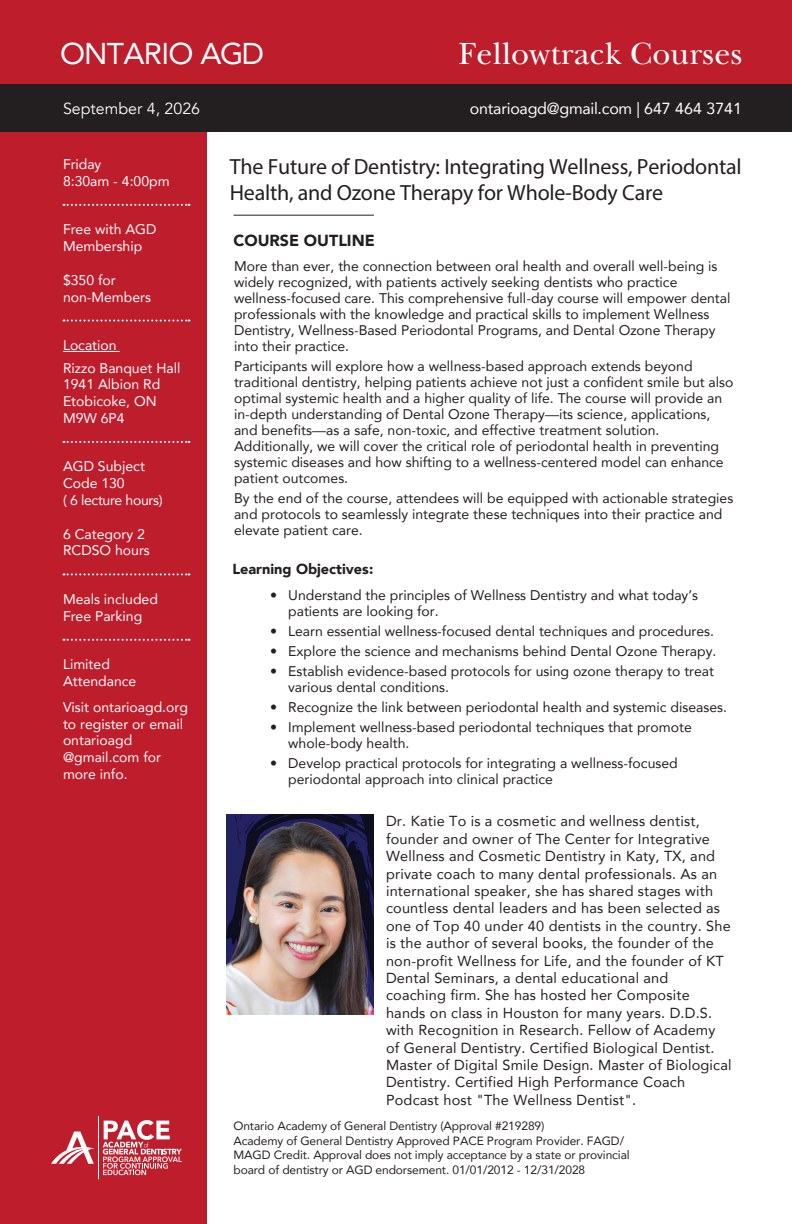
<style>
.page{position:relative;width:792px;height:1224px;background:#fff}
.page>*{position:absolute;margin:0;border:0;box-sizing:border-box;transform-origin:0 0}
.t1{font:32px "New Baskerville Std";letter-spacing:.01em;color:#fff}
.t2{font:30px "Avenir";letter-spacing:-.025em;color:#fff}
.t3{font:22px/26.4px "Myriad Pro";letter-spacing:-.01em;color:#231f20}
.t4{font:16px "Avenir";letter-spacing:-.015em;color:#fff}
.t5{font:16px "Avenir";color:#fff}
.t6{font:900 16px "Avenir";color:#231f20}
.t7{font:14.4px/17.4px "Avenir";letter-spacing:.015em;color:#231f20}
.t8{font:900 14.4px "Avenir";color:#231f20}
.t9{font:14px/16px "Avenir";color:#231f20}
.t10{font:14px/16.8px "Avenir";color:#fff}
.t11{font:14px "Avenir";letter-spacing:-.025em;color:#fff}
.t12{font:12px/14.4px "Avenir";letter-spacing:-.01em;color:#231f20}
</style>
<div class="page">
<div style="left:0;top:0;width:792px;height:105px;background:#be1d2c"></div>
<div style="left:0;top:132px;width:206px;height:1092px;background:#be1d2c"></div>
<div style="left:0;top:84px;width:792px;height:48px;background:#231f20"></div>
<svg style="left:64px;top:204px;width:125px;height:2px"></svg>
<svg style="left:64px;top:320px;width:125px;height:2px"></svg>
<svg style="left:64px;top:441px;width:125px;height:2px"></svg>
<svg style="left:64px;top:573px;width:125px;height:2px"></svg>
<svg style="left:64px;top:639px;width:125px;height:2px"></svg>
<hr style="left:63px;top:351px;width:57px;height:1px;background:#fff">
<svg style="left:51px;top:1132px;width:43px;height:32px"></svg>
<hr style="left:98px;top:1116px;width:1px;height:63px;background:#fff">
<svg style="left:103px;top:1120px;width:79px;height:55px"></svg>
<hr style="left:234px;top:215px;width:140px;height:1px;background:#231f20">
<img style="left:227px;top:814px;width:147px;height:201px">
<h2 class="t2" style="left:60px;top:29px;width:205px">ONTARIO AGD</h2>
<h1 class="t1" style="left:459px;top:35px;width:285px">Fellowtrack Courses</h1>
<p class="t5" style="left:63px;top:99px;width:139px">September 4, 2026</p>
<p class="t10" style="left:63px;top:155px;width:108px">Friday<br>8:30am - 4:00pm</p>
<p class="t10" style="left:63px;top:221px;width:95px">Free with AGD<br>Membership</p>
<p class="t10" style="left:63px;top:271px;width:90px">$350 for non-Members</p>
<p class="t10" style="left:63px;top:336px;width:55px">Location</p>
<p class="t10" style="left:63px;top:359px;width:119px">Rizzo Banquet Hall<br>1941 Albion Rd<br>Etobicoke, ON<br>M9W 6P4</p>
<p class="t10" style="left:63px;top:458px;width:83px">AGD Subject</p>
<p class="t11" style="left:63px;top:489px;width:101px">( 6 lecture hours)</p>
<p class="t10" style="left:63px;top:475px;width:63px">Code 130</p>
<p class="t10" style="left:63px;top:525px;width:88px">6 Category 2<br>RCDSO hours</p>
<p class="t10" style="left:63px;top:590px;width:96px">Meals included<br>Free Parking</p>
<p class="t10" style="left:63px;top:656px;width:75px">Limited<br>Attendance</p>
<p class="t10" style="left:63px;top:698px;width:127px">Visit ontarioagd.org to register or email ontarioagd @gmail.com for more info.</p>
<p class="t4" style="left:470px;top:96px;width:274px">ontarioagd@gmail.com | 647 464 3741</p>
<h3 class="t3" style="left:230px;top:153px;width:513px">The Future of Dentistry: Integrating Wellness, Periodontal<br>Health, and Ozone Therapy for Whole-Body Care</h3>
<p class="t6" style="left:234px;top:227px;width:143px">COURSE OUTLINE</p>
<p class="t9" style="left:234px;top:258px;width:498px">More than ever, the connection between oral health and overall well-being is widely recognized, with patients actively seeking dentists who practice wellness-focused care. This comprehensive full-day course will empower dental professionals with the knowledge and practical skills to implement Wellness Dentistry, Wellness-Based Periodontal Programs, and Dental Ozone Therapy into their practice.</p>
<p class="t9" style="left:234px;top:358px;width:501px">Participants will explore how a wellness-based approach extends beyond traditional dentistry, helping patients achieve not just a confident smile but also optimal systemic health and a higher quality of life. The course will provide an in-depth understanding of Dental Ozone Therapy—its science, applications, and benefits—as a safe, non-toxic, and effective treatment solution.<br>Additionally, we will cover the critical role of periodontal health in preventing systemic diseases and how shifting to a wellness-centered model can enhance patient outcomes.</p>
<p class="t9" style="left:234px;top:490px;width:501px">By the end of the course, attendees will be equipped with actionable strategies and protocols to seamlessly integrate these techniques into their practice and elevate patient care.</p>
<p class="t8" style="left:232px;top:557px;width:142px">Learning Objectives:</p>
<p class="t9" style="left:288px;top:587px;width:412px;text-indent:-18px">• Understand the principles of Wellness Dentistry and what today’s patients are looking for.</p>
<p class="t9" style="left:270px;top:623px;width:445px">• Learn essential wellness-focused dental techniques and procedures.</p>
<p class="t9" style="left:270px;top:643px;width:448px">• Explore the science and mechanisms behind Dental Ozone Therapy.</p>
<p class="t9" style="left:288px;top:663px;width:427px;text-indent:-18px">• Establish evidence-based protocols for using ozone therapy to treat various dental conditions.</p>
<p class="t9" style="left:270px;top:699px;width:458px">• Recognize the link between periodontal health and systemic diseases.</p>
<p class="t9" style="left:288px;top:719px;width:405px;text-indent:-18px">• Implement wellness-based periodontal techniques that promote whole-body health.</p>
<p class="t9" style="left:288px;top:755px;width:391px;text-indent:-18px">• Develop practical protocols for integrating a wellness-focused periodontal approach into clinical practice</p>
<p class="t7" style="left:386px;top:812px;width:347px">Dr. Katie To is a cosmetic and wellness dentist, founder and owner of The Center for Integrative Wellness and Cosmetic Dentistry in Katy, TX, and private coach to many dental professionals. As an international speaker, she has shared stages with countless dental leaders and has been selected as one of Top 40 under 40 dentists in the country. She is the author of several books, the founder of the non-profit Wellness for Life, and the founder of KT Dental Seminars, a dental educational and coaching firm. She has hosted her Composite hands on class in Houston for many years. D.D.S. with Recognition in Research. Fellow of Academy of General Dentistry. Certified Biological Dentist.<br>Master of Digital Smile Design. Master of Biological Dentistry. Certified High Performance Coach Podcast host "The Wellness Dentist".</p>
<p class="t12" style="left:233px;top:1119px;width:398px">Ontario Academy of General Dentistry (Approval #219289)<br>Academy of General Dentistry Approved PACE Program Provider. FAGD/ MAGD Credit. Approval does not imply acceptance by a state or provincial board of dentistry or AGD endorsement. 01/01/2012 - 12/31/2028</p>
</div>
